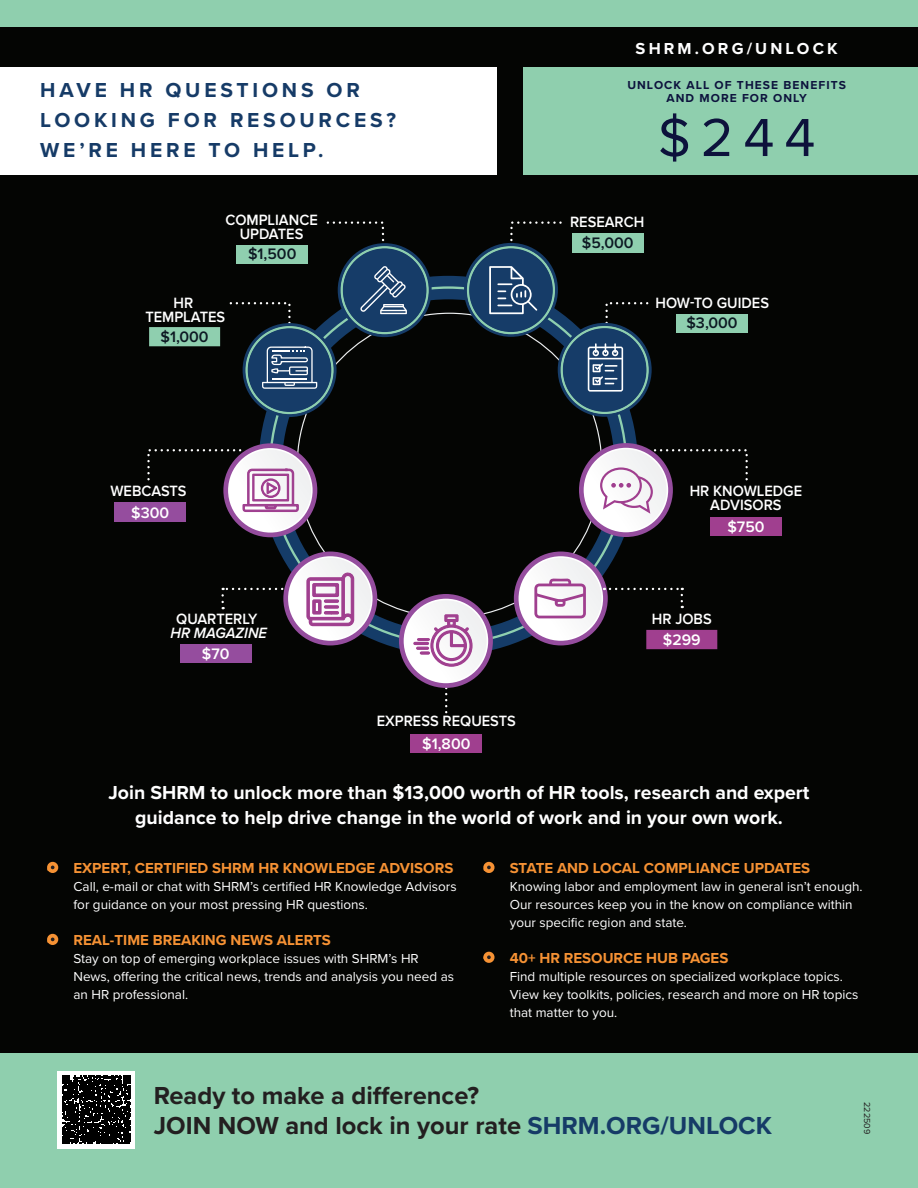
<style>
.page{position:relative;width:918px;height:1188px;background:#040503}
.page>*{position:absolute;margin:0;border:0;box-sizing:border-box;transform-origin:0 0}
.t1{font:55.5px "Proxima Nova";color:#0d123c}
.t2{font:700 25.5px "Proxima Nova";color:#231f20}
.t3{font:700 21px/30px "Proxima Nova";letter-spacing:.18em;color:#163b67}
.t4{font:700 19.5px/25.5px "Proxima Nova";color:#fff;text-align:center}
.t5{font:700 16.5px "Proxima Nova";letter-spacing:.19em;color:#fff}
.t6{font:600 15.75px "Proxima Nova";color:#0d1923}
.t7{font:600 15.75px "Proxima Nova";color:#fff}
.t8{font:600 15.45px/14.2px "Proxima Nova";color:#fff;text-align:center;scale:.95 1}
.t9{font:italic 600 15.45px/14.2px "Proxima Nova";color:#fff;text-align:center;scale:.95 1}
.t10{font:700 15px "Proxima Nova";color:#f69234}
.t11{font:13.5px/18px "Proxima Nova";color:#fff}
.t12{font:700 12px/13.5px "Proxima Nova";letter-spacing:.09em;color:#0d133d;text-align:center}
.t13{font:9px "Proxima Nova";color:#231f20}
.s1{font-style:normal}
.s2{color:#163b67}
</style>
<div class="page">
<div style="left:677px;top:314px;width:71px;height:19px;background:#8fcfaf"></div>
<div style="left:180px;top:644px;width:71px;height:19px;background:#954d9e"></div>
<div style="left:646px;top:630px;width:71px;height:19px;background:#a03f8f"></div>
<div style="left:115px;top:503px;width:71px;height:19px;background:#954d9e"></div>
<svg style="left:514px;top:552px;width:169px;height:93px"></svg>
<div style="left:411px;top:734px;width:71px;height:19px;background:#a03f8f"></div>
<div style="left:149px;top:327px;width:71px;height:19px;background:#8fcfaf"></div>
<svg style="left:229px;top:221px;width:200px;height:193px"></svg>
<svg style="left:579px;top:443px;width:169px;height:94px"></svg>
<svg style="left:146px;top:443px;width:231px;height:202px"></svg>
<svg style="left:467px;top:221px;width:183px;height:193px"></svg>
<svg style="left:399px;top:594px;width:94px;height:118px"></svg>
<div style="left:413px;top:642px;width:16px;height:3px;border:1px solid #a03f8f"></div>
<div style="left:710px;top:517px;width:71px;height:19px;background:#a03f8f"></div>
<div style="left:49px;top:864px;width:7px;height:7px;background:#231f20;border-radius:50%"></div>
<div style="left:47px;top:862px;width:11px;height:11px;border:4px solid #f69234;border-radius:50%"></div>
<div style="left:0;top:1053px;width:918px;height:135px;background:#8fcfae"></div>
<div style="left:0;top:67px;width:497px;height:107px;background:#fff"></div>
<div style="left:523px;top:67px;width:395px;height:107px;background:#8fcfae"></div>
<div style="left:0;top:0;width:918px;height:26px;background:#8fcfae"></div>
<div style="left:57px;top:1071px;width:78px;height:78px;background:#fff"></div>
<svg style="left:62px;top:1076px;width:68px;height:68px;background:#191919"></svg>
<div style="left:49px;top:936px;width:7px;height:7px;background:#231f20;border-radius:50%"></div>
<div style="left:47px;top:934px;width:11px;height:11px;border:4px solid #f69234;border-radius:50%"></div>
<div style="left:485px;top:864px;width:8px;height:7px;background:#231f20;border-radius:50%"></div>
<div style="left:483px;top:862px;width:12px;height:11px;border:4px solid #f69234;border-radius:50%"></div>
<div style="left:485px;top:954px;width:8px;height:7px;background:#231f20;border-radius:50%"></div>
<div style="left:483px;top:952px;width:12px;height:11px;border:4px solid #f69234;border-radius:50%"></div>
<p class="t3" style="left:40px;top:74px;width:357px">HAVE HR QUESTIONS OR<br>LOOKING FOR RESOURCES?<br>WE’RE HERE TO HELP.</p>
<p class="t8" style="left:225px;top:213px;width:99px">COMPLIANCE<br>UPDATES</p>
<p class="t6" style="left:248px;top:245px;width:50px">$1,500</p>
<p class="t8" style="left:145px;top:296px;width:86px">HR<br>TEMPLATES</p>
<p class="t6" style="left:161px;top:328px;width:50px">$1,000</p>
<p class="t5" style="left:636px;top:36px;width:204px">SHRM.ORG/UNLOCK</p>
<p class="t12" style="left:627px;top:78px;width:220px">UNLOCK ALL OF THESE BENEFITS<br>AND MORE FOR ONLY</p>
<p class="t1" style="left:658px;top:96px;width:159px">$244</p>
<p class="t8" style="left:570px;top:215px;width:80px">RESEARCH</p>
<p class="t6" style="left:582px;top:234px;width:53px">$5,000</p>
<p class="t8" style="left:656px;top:296px;width:121px">HOW-TO GUIDES</p>
<p class="t6" style="left:686px;top:314px;width:53px">$3,000</p>
<p class="t8" style="left:110px;top:484px;width:82px">WEBCASTS</p>
<p class="t7" style="left:131px;top:503px;width:40px">$300</p>
<p class="t9" style="left:170px;top:612px;width:103px"><span class="s1">QUARTERLY<br></span>HR MAGAZINE</p>
<p class="t7" style="left:202px;top:644px;width:29px">$70</p>
<p class="t8" style="left:377px;top:714px;width:148px">EXPRESS REQUESTS</p>
<p class="t7" style="left:422px;top:734px;width:50px">$1,800</p>
<p class="t8" style="left:690px;top:484px;width:120px">HR KNOWLEDGE<br>ADVISORS</p>
<p class="t7" style="left:727px;top:517px;width:39px">$750</p>
<p class="t8" style="left:652px;top:612px;width:65px">HR JOBS</p>
<p class="t7" style="left:663px;top:630px;width:39px">$299</p>
<p class="t4" style="left:109px;top:779px;width:702px">Join SHRM to unlock more than $13,000 worth of HR tools, research and expert guidance to help drive change in the world of work and in your own work.</p>
<p class="t10" style="left:483px;top:856px;width:329px">• STATE AND LOCAL COMPLIANCE UPDATES</p>
<p class="t11" style="left:510px;top:876px;width:355px">Knowing labor and employment law in general isn’t enough.<br>Our resources keep you in the know on compliance within your specific region and state.</p>
<p class="t10" style="left:483px;top:946px;width:247px">• 40+ HR RESOURCE HUB PAGES</p>
<p class="t11" style="left:510px;top:966px;width:350px">Find multiple resources on specialized workplace topics.<br>View key toolkits, policies, research and more on HR topics that matter to you.</p>
<p class="t10" style="left:46px;top:856px;width:408px">• EXPERT, CERTIFIED SHRM HR KNOWLEDGE ADVISORS</p>
<p class="t11" style="left:74px;top:876px;width:385px">Call, e-mail or chat with SHRM’s certified HR Knowledge Advisors for guidance on your most pressing HR questions.</p>
<p class="t10" style="left:46px;top:928px;width:286px">• REAL-TIME BREAKING NEWS ALERTS</p>
<p class="t11" style="left:74px;top:948px;width:382px">Stay on top of emerging workplace issues with SHRM’s HR<br>News, offering the critical news, trends and analysis you need as an HR professional.</p>
<p class="t2" style="left:154px;top:1076px;width:327px">Ready to make a difference?</p>
<p class="t2" style="left:154px;top:1106px;width:620px">JOIN NOW and lock in your rate <span class="s2">SHRM.ORG/UNLOCK</span></p>
<p class="t13" style="left:874px;top:1102px;width:34px;rotate:90deg">222509</p>
</div>
